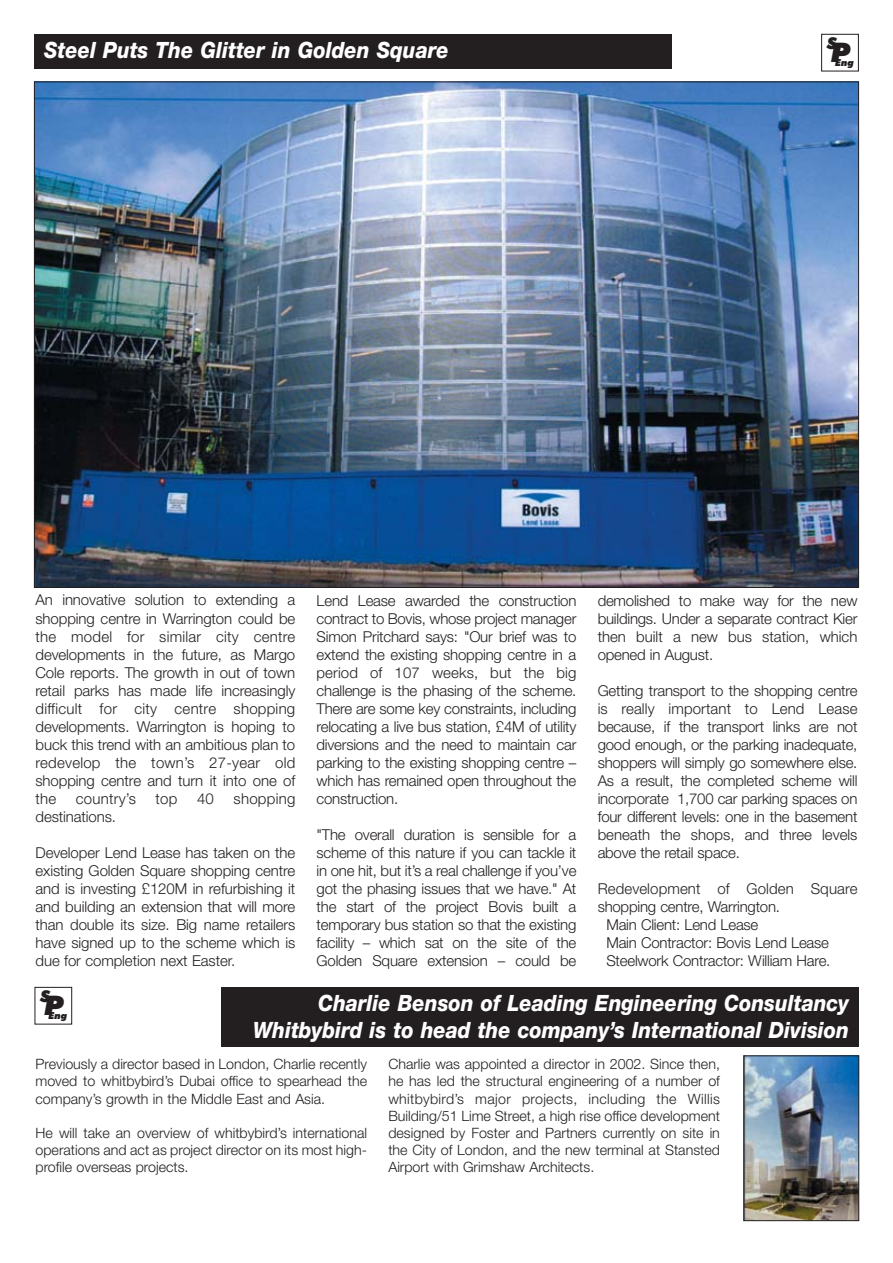
<style>
.page{position:relative;width:893px;height:1263px;background:#fff}
.page>*{position:absolute;margin:0;border:0;box-sizing:border-box;transform-origin:0 0}
.t1{font:italic 900 27px "Futura BT";color:#231f20}
.t2{font:italic 800 22.5px/27px "Helvetica Neue";color:#fff;text-align:right;scale:.9 1}
.t3{font:italic 900 16.2px "Futura BT";color:#231f20}
.t4{font:300 15px/18px "Helvetica Neue";letter-spacing:-.01em;color:#231f20;text-align:justify}
.t5{font:300 15px "Helvetica Neue";letter-spacing:.01em;color:#231f20}
.t6{font:300 15px "Helvetica Neue";letter-spacing:.015em;color:#231f20}
.t7{font:300 14.25px/17.1px "Helvetica Neue";color:#231f20;text-align:justify}
.t8{font:italic 900 9.75px "Futura BT";color:#231f20}
</style>
<div class="page">
<div style="left:34px;top:34px;width:638px;height:34px;background:#231f20"></div>
<div style="left:821px;top:34px;width:38px;height:37px;border:1px solid #231f20"></div>
<img style="left:36px;top:84px;width:821px;height:502px">
<div style="left:221px;top:987px;width:638px;height:59px;background:#231f20"></div>
<div style="left:35px;top:987px;width:37px;height:37px;border:1px solid #231f20"></div>
<img style="left:745px;top:1057px;width:112px;height:162px">
<div style="left:743px;top:1055px;width:116px;height:166px;border:1px solid #231f20"></div>
<p class="t2" style="left:44px;top:38px;width:451px">Steel Puts The Glitter in Golden Square</p>
<p class="t3" style="left:827px;top:37px;width:11px">S</p>
<p class="t1" style="left:831px;top:41px;width:21px">P</p>
<p class="t8" style="left:835px;top:58px;width:21px">Eng</p>
<p class="t4" style="left:36px;top:592px;width:261px">An innovative solution to extending a shopping centre in Warrington could be the model for similar city centre developments in the future, as Margo Cole reports. The growth in out of town retail parks has made life increasingly difficult for city centre shopping developments. Warrington is hoping to buck this trend with an ambitious plan to redevelop the town’s 27-year old shopping centre and turn it into one of the</p>
<p class="t6" style="left:76px;top:793px;width:62px">country’s</p>
<p class="t4" style="left:156px;top:790px;width:23px">top</p>
<p class="t4" style="left:197px;top:790px;width:18px">40</p>
<p class="t6" style="left:234px;top:793px;width:63px">shopping</p>
<p class="t4" style="left:36px;top:808px;width:82px">destinations.</p>
<p class="t4" style="left:36px;top:844px;width:261px">Developer Lend Lease has taken on the existing Golden Square shopping centre and is investing £120M in refurbishing it and building an extension that will more than double its size. Big name retailers have signed up to the scheme which is due for completion next Easter.</p>
<p class="t4" style="left:317px;top:592px;width:261px">Lend Lease awarded the construction contract to Bovis, whose project manager Simon Pritchard says: "Our brief was to extend the existing shopping centre in a period of 107 weeks, but the big challenge is the phasing of the scheme.<br>There are some key constraints, including relocating a live bus station, £4M of utility diversions and the need to maintain car parking to the existing shopping centre – which has remained open throughout the construction.</p>
<p class="t4" style="left:317px;top:826px;width:261px">"The overall duration is sensible for a scheme of this nature if you can tackle it in one hit, but it’s a real challenge if you’ve got the phasing issues that we have." At the start of the project Bovis built a temporary bus station so that the existing facility – which sat on the site of the Golden Square extension – could be</p>
<p class="t4" style="left:598px;top:593px;width:261px">demolished to make way for the new buildings. Under a separate contract Kier then built a new bus station, which opened in August.</p>
<p class="t4" style="left:598px;top:683px;width:261px">Getting transport to the shopping centre is really important to Lend Lease because, if the transport links are not good enough, or the parking inadequate, shoppers will simply go somewhere else.<br>As a result, the completed scheme will incorporate 1,700 car parking spaces on four different levels: one in the basement beneath the shops, and three levels above the retail space.</p>
<p class="t5" style="left:598px;top:883px;width:261px">Redevelopment of Golden Square</p>
<p class="t4" style="left:598px;top:899px;width:184px">shopping centre, Warrington.</p>
<p class="t4" style="left:606px;top:917px;width:153px">Main Client: Lend Lease</p>
<p class="t4" style="left:606px;top:935px;width:224px">Main Contractor: Bovis Lend Lease</p>
<p class="t4" style="left:606px;top:953px;width:225px">Steelwork Contractor: William Hare.</p>
<p class="t3" style="left:40px;top:990px;width:11px">S</p>
<p class="t2" style="left:253px;top:991px;width:664px">Charlie Benson of Leading Engineering Consultancy<br>Whitbybird is to head the company’s International Division</p>
<p class="t7" style="left:36px;top:1057px;width:333px">Previously a director based in London, Charlie recently moved to whitbybird’s Dubai office to spearhead the company’s growth in the Middle East and Asia.</p>
<p class="t7" style="left:36px;top:1125px;width:333px">He will take an overview of whitbybird’s international operations and act as project director on its most high&shy;profile overseas projects.</p>
<p class="t1" style="left:45px;top:994px;width:21px">P</p>
<p class="t8" style="left:48px;top:1011px;width:21px">Eng</p>
<p class="t7" style="left:388px;top:1057px;width:333px">Charlie was appointed a director in 2002. Since then, he has led the structural engineering of a number of whitbybird’s major projects, including the Willis Building/51 Lime Street, a high rise office development designed by Foster and Partners currently on site in the City of London, and the new terminal at Stansted Airport with Grimshaw Architects.</p>
</div>
